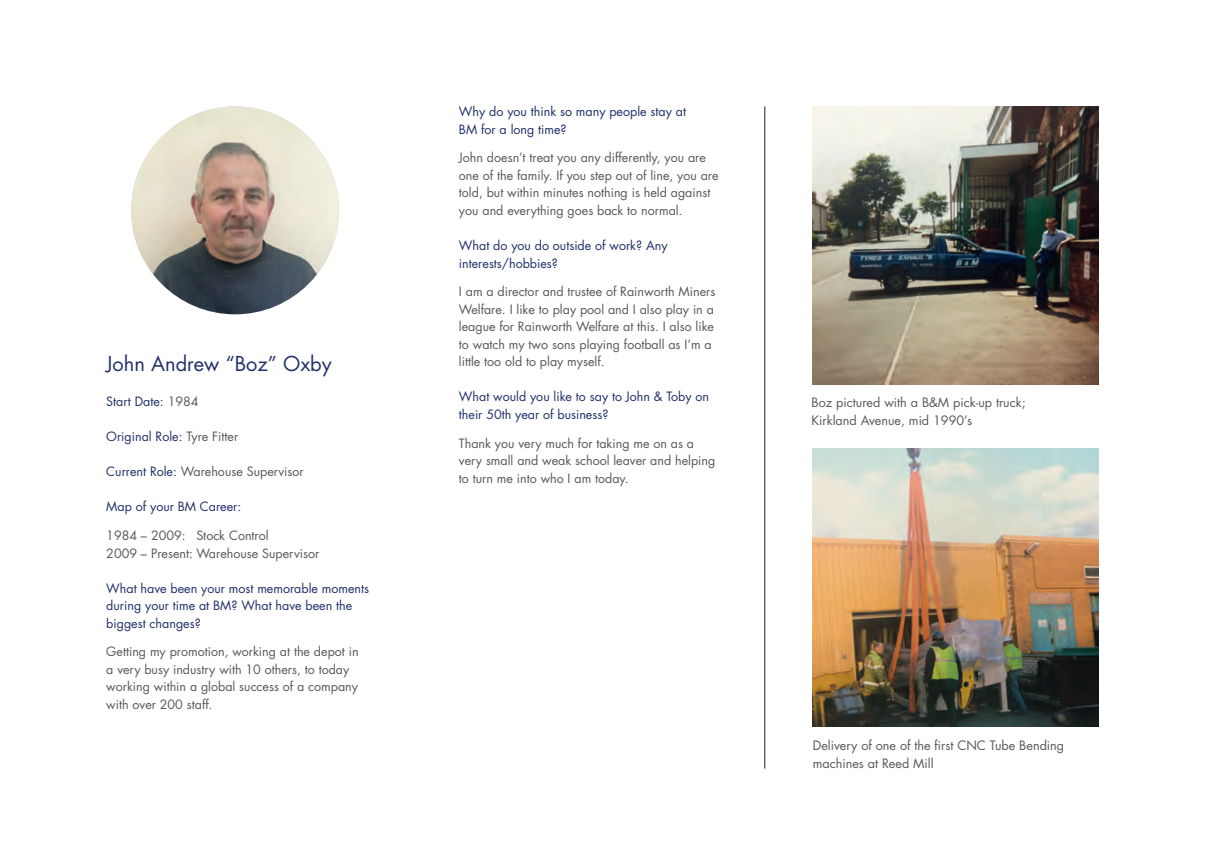
<style>
.page{position:relative;width:1205px;height:851px;background:#fff}
.page>*{position:absolute;margin:0;border:0;box-sizing:border-box;transform-origin:0 0}
.t1{font:20px "Futura";color:#202f6a}
.t2{font:12.62px/17.6px "Futura";color:#57585a}
.t3{font:12.5px/17.5px "Futura";color:#57585a}
.t4{font:12.5px/17.5px "Futura";color:#202f6a}
.s1{color:#57585a}
.s2{color:#202f6a}
</style>
<div class="page">
<img style="left:813px;top:448px;width:285px;height:278px">
<img style="left:813px;top:106px;width:285px;height:278px">
<img style="left:131px;top:106px;width:208px;height:208px;border-radius:104px">
<hr style="left:764px;top:106px;width:1px;height:662px;background:#231f20">
<h1 class="t1" style="left:106px;top:350px;width:227px">John Andrew “Boz” Oxby</h1>
<p class="t4" style="left:106px;top:392px;width:94px">Start Date: <span class="s1">1984</span></p>
<p class="t4" style="left:106px;top:427px;width:133px">Original Role: <span class="s1">Tyre Fitter</span></p>
<p class="t3" style="left:106px;top:462px;width:199px"><span class="s2">Current Role:</span> Warehouse Supervisor</p>
<p class="t4" style="left:106px;top:497px;width:136px">Map of your BM Career:</p>
<p class="t3" style="left:106px;top:526px;width:214px">1984 – 2009: Stock Control<br>2009 – Present: Warehouse Supervisor</p>
<p class="t4" style="left:106px;top:579px;width:264px">What have been your most memorable moments during your time at BM? What have been the biggest changes?</p>
<p class="t3" style="left:106px;top:642px;width:254px">Getting my promotion, working at the depot in a very busy industry with 10 others, to today working within a global success of a company with over 200 staff.</p>
<p class="t4" style="left:459px;top:103px;width:229px">Why do you think so many people stay at<br>BM for a long time?</p>
<p class="t3" style="left:459px;top:149px;width:261px">John doesn’t treat you any differently, you are one of the family. If you step out of line, you are told, but within minutes nothing is held against you and everything goes back to normal.</p>
<p class="t4" style="left:459px;top:236px;width:210px">What do you do outside of work? Any interests/hobbies?</p>
<p class="t3" style="left:459px;top:283px;width:258px">I am a director and trustee of Rainworth Miners Welfare. I like to play pool and I also play in a league for Rainworth Welfare at this. I also like to watch my two sons playing football as I’m a little too old to play myself.</p>
<p class="t4" style="left:459px;top:388px;width:252px">What would you like to say to John &amp; Toby on their 50th year of business?</p>
<p class="t3" style="left:459px;top:434px;width:258px">Thank you very much for taking me on as a very small and weak school leaver and helping to turn me into who I am today.</p>
<p class="t2" style="left:811px;top:393px;width:215px">Boz pictured with a B&amp;M pick-up truck;<br>Kirkland Avenue, mid 1990’s</p>
<p class="t2" style="left:813px;top:736px;width:253px">Delivery of one of the first CNC Tube Bending machines at Reed Mill</p>
</div>
